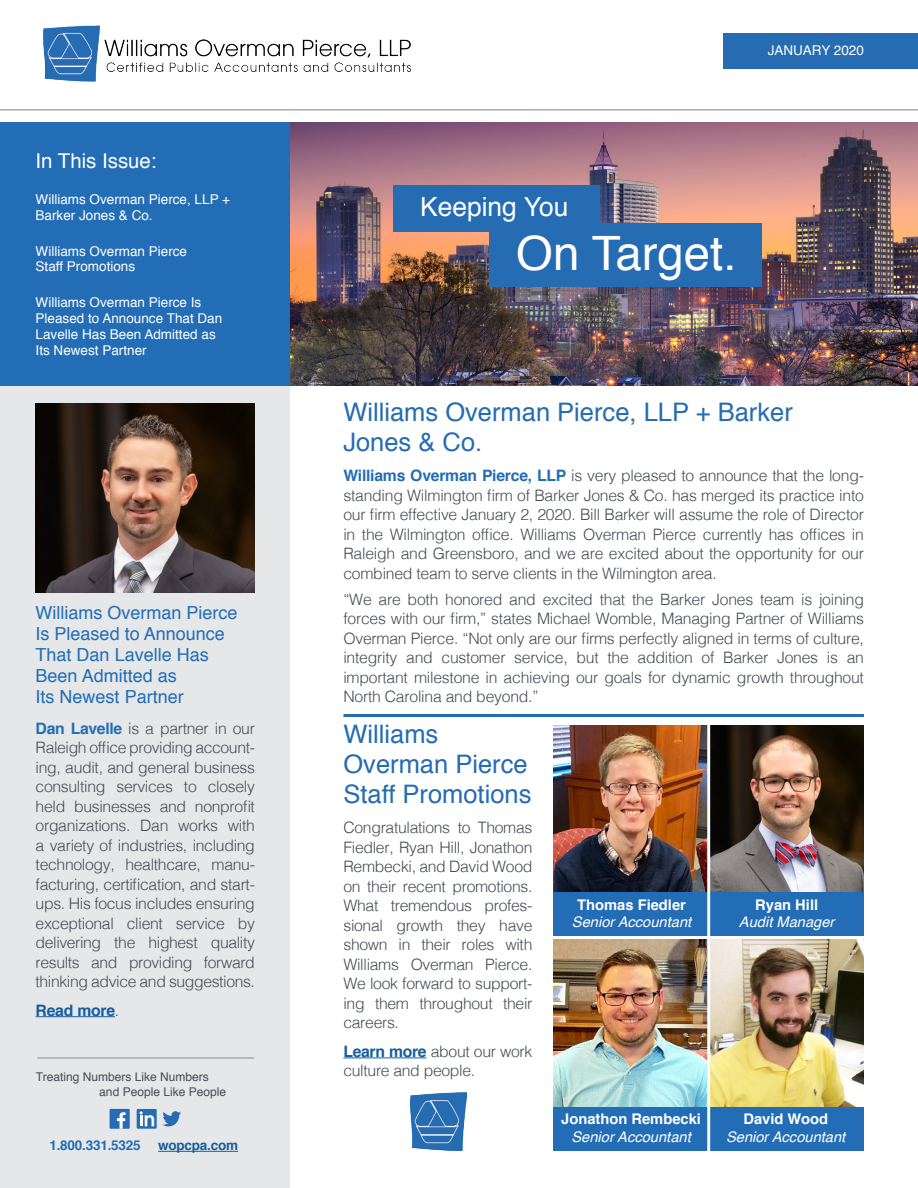
<style>
.page{position:relative;width:918px;height:1188px;background:#fff}
.page>*{position:absolute;margin:0;border:0;box-sizing:border-box;transform-origin:0 0}
.t1{font:47.4px "Helvetica";color:#fff}
.t2{font:26.4px "Helvetica";color:#fff}
.Headline{font:25.5px/30px "Helvetica";color:#256cb3}
.t3{font:20.4px "Helvetica";color:#fff}
.Small_Subheads_Body{font:18px/21px "Helvetica";color:#226db6}
.Body_Copy{font:300 15.75px/19.5px "Helvetica";letter-spacing:-.02em;color:#464b54;text-align:justify}
.Body_Copy-2{font:700 15.75px "Helvetica";letter-spacing:-.015em;color:#175d9e}
.t4{font:italic 14.7px/17.7px "Helvetica";color:#fff;text-align:center}
.t5{font:700 14.7px/17.7px "Helvetica";color:#fff;text-align:center}
.In_this_Issue_Highli{font:13.5px/16px "Helvetica";color:#fff}
.Indents{font:700 13.5px "Helvetica";letter-spacing:-.015em;color:#226db6}
.Indents-2{font:700 13.5px "Helvetica";letter-spacing:-.015em;color:#175d9e}
.t6{font:12px/15px "Helvetica";color:#464b54}
.s1{font-weight:700;color:#226db6}
.s2{font-weight:300;color:#464b54}
.s3{font-weight:700;color:#175d9e}
.s4{font-weight:700;font-style:normal}
.s5{font-weight:400;font-style:italic}
</style>
<div class="page">
<img style="left:554px;top:726px;width:153px;height:166px">
<img style="left:710px;top:726px;width:154px;height:166px">
<img style="left:554px;top:940px;width:153px;height:167px">
<img style="left:710px;top:940px;width:154px;height:167px">
<div style="left:554px;top:892px;width:310px;height:44px;background:#226db6"></div>
<div style="left:554px;top:1107px;width:310px;height:44px;background:#226db6"></div>
<hr style="left:707px;top:712px;width:3px;height:442px;background:#fff">
<div style="left:0;top:341px;width:289px;height:847px;background:#e6e7e9"></div>
<img style="left:289px;top:122px;width:629px;height:264px">
<div style="left:393px;top:186px;width:206px;height:46px;background:#256cb3"></div>
<div style="left:489px;top:223px;width:272px;height:63px;background:#256cb3"></div>
<div style="left:0;top:122px;width:289px;height:264px;background:#226db6"></div>
<div style="left:724px;top:33px;width:194px;height:36px;background:#256cb3"></div>
<img style="left:43px;top:25px;width:368px;height:57px">
<hr style="left:0;top:109px;width:918px;height:2px;background:#a8a9ad">
<hr style="left:36px;top:1016px;width:79px;height:1px;background:#175d9e">
<hr style="left:37px;top:1057px;width:217px;height:2px;background:#a8a9ad">
<div style="left:110px;top:1109px;width:20px;height:20px;background:#256cb3"></div>
<svg style="left:117px;top:1112px;width:9px;height:17px"></svg>
<div style="left:137px;top:1109px;width:20px;height:20px;background:#256cb3"></div>
<svg style="left:140px;top:1111px;width:14px;height:15px"></svg>
<svg style="left:162px;top:1111px;width:19px;height:15px"></svg>
<hr style="left:158px;top:1151px;width:80px;height:1px;background:#175d9e">
<img style="left:36px;top:404px;width:218px;height:188px">
<hr style="left:343px;top:1058px;width:83px;height:1px;background:#175d9e">
<img style="left:411px;top:1093px;width:55px;height:57px">
<hr style="left:343px;top:714px;width:521px;height:3px;background:#226db6">
<p class="t3" style="left:36px;top:145px;width:122px">In This Issue:</p>
<p class="In_this_Issue_Highli" style="left:36px;top:192px;width:196px">Williams Overman Pierce, LLP +<br>Barker Jones &amp; Co.</p>
<p class="In_this_Issue_Highli" style="left:36px;top:244px;width:153px">Williams Overman Pierce<br>Staff Promotions</p>
<p class="In_this_Issue_Highli" style="left:36px;top:295px;width:188px">Williams Overman Pierce Is<br>Pleased to Announce That Dan<br>Lavelle Has Been Admitted as<br>Its Newest Partner</p>
<p class="Small_Subheads_Body" style="left:36px;top:603px;width:204px">Williams Overman Pierce<br>Is Pleased to Announce<br>That Dan Lavelle Has<br>Been Admitted as<br>Its Newest Partner</p>
<p class="Body_Copy" style="left:36px;top:717px;width:221px"><span class="s1">Dan Lavelle</span> is a partner in our Raleigh office providing account&shy;ing, audit, and general business consulting services to closely held businesses and nonprofit organizations. Dan works with a variety of industries, including technology, healthcare, manu&shy;facturing, certification, and start&shy;ups. His focus includes ensuring exceptional client service by delivering the highest quality results and providing forward thinking advice and suggestions.</p>
<p class="Body_Copy-2" style="left:36px;top:997px;width:85px">Read more<span class="s2">.</span></p>
<p class="t6" style="left:99px;top:1069px;width:128px;text-indent:-63px">Treating Numbers Like Numbers and People Like People</p>
<p class="Indents" style="left:49px;top:1135px;width:93px">1.800.331.5325</p>
<p class="Indents-2" style="left:158px;top:1135px;width:81px">wopcpa.com</p>
<p class="In_this_Issue_Highli" style="left:768px;top:43px;width:98px">JANUARY 2020</p>
<p class="t2" style="left:420px;top:187px;width:150px">Keeping You</p>
<p class="t1" style="left:516px;top:217px;width:222px">On Target.</p>
<p class="Headline" style="left:343px;top:398px;width:451px">Williams Overman Pierce, LLP + Barker<br>Jones &amp; Co.</p>
<p class="Body_Copy" style="left:343px;top:465px;width:522px"><span class="s1">Williams Overman Pierce, LLP</span> is very pleased to announce that the long&shy;standing Wilmington firm of Barker Jones &amp; Co. has merged its practice into our firm effective January 2, 2020. Bill Barker will assume the role of Director in the Wilmington office. Williams Overman Pierce currently has offices in Raleigh and Greensboro, and we are excited about the opportunity for our combined team to serve clients in the Wilmington area.</p>
<p class="Body_Copy" style="left:343px;top:588px;width:522px">“We are both honored and excited that the Barker Jones team is joining forces with our firm,” states Michael Womble, Managing Partner of Williams Overman Pierce. “Not only are our firms perfectly aligned in terms of culture, integrity and customer service, but the addition of Barker Jones is an important milestone in achieving our goals for dynamic growth throughout North Carolina and beyond.”</p>
<p class="Headline" style="left:343px;top:720px;width:190px">Williams<br>Overman Pierce<br>Staff Promotions</p>
<p class="Body_Copy" style="left:343px;top:817px;width:191px">Congratulations to Thomas Fiedler, Ryan Hill, Jonathon Rembecki, and David Wood on their recent promotions.<br>What tremendous profes&shy;sional growth they have shown in their roles with Williams Overman Pierce.<br>We look forward to support&shy;ing them throughout their careers.</p>
<p class="Body_Copy" style="left:343px;top:1040px;width:191px"><span class="s3">Learn more</span> about our work culture and people.</p>
<p class="t4" style="left:572px;top:896px;width:121px"><span class="s4">Thomas Fiedler<br></span>Senior Accountant</p>
<p class="t4" style="left:739px;top:896px;width:97px"><span class="s4">Ryan Hill<br></span>Audit Manager</p>
<p class="t5" style="left:561px;top:1110px;width:141px">Jonathon Rembecki<br><span class="s5">Senior Accountant</span></p>
<p class="t4" style="left:726px;top:1110px;width:121px"><span class="s4">David Wood<br></span>Senior Accountant</p>
</div>
